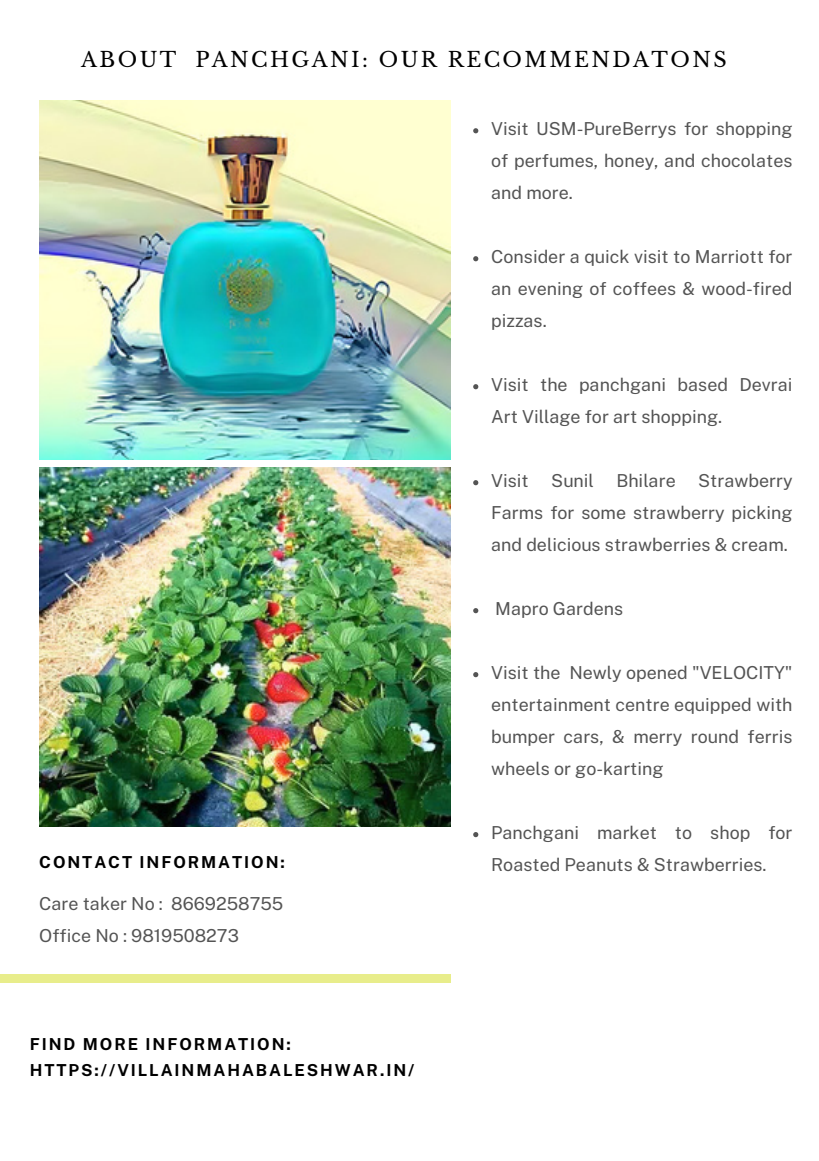
<style>
.page{position:relative;width:819px;height:1161px;background:#fff}
.page>*{position:absolute;margin:0;border:0;box-sizing:border-box;transform-origin:0 0}
.t1{font:20.65px "Libre Baskerville";letter-spacing:.115em;color:#000}
.t2{font:17.85px/31.8px "Public Sans";color:#545454;text-align:justify}
.t3{font:700 16.45px/25.9px "Public Sans";letter-spacing:.115em;color:#000}
</style>
<div class="page">
<img style="left:39px;top:467px;width:412px;height:359px">
<img style="left:39px;top:100px;width:412px;height:359px">
<div style="left:0;top:974px;width:451px;height:8px;background:#e8ed8b"></div>
<svg style="left:473px;top:128px;width:5px;height:5px"></svg>
<svg style="left:473px;top:256px;width:5px;height:5px"></svg>
<svg style="left:473px;top:384px;width:5px;height:5px"></svg>
<svg style="left:473px;top:480px;width:5px;height:5px"></svg>
<svg style="left:473px;top:608px;width:5px;height:5px"></svg>
<svg style="left:473px;top:672px;width:5px;height:5px"></svg>
<svg style="left:473px;top:832px;width:5px;height:5px"></svg>
<p class="t1" style="left:81px;top:47px;width:647px">ABOUT PANCHGANI: OUR RECOMMENDATONS</p>
<p class="t2" style="left:491px;top:113px;width:303px">Visit USM-PureBerrys for shopping of perfumes, honey, and chocolates and more.</p>
<p class="t2" style="left:491px;top:241px;width:303px">Consider a quick visit to Marriott for an evening of coffees &amp; wood-fired pizzas.</p>
<p class="t2" style="left:491px;top:369px;width:303px">Visit the panchgani based Devrai<br>Art Village for art shopping.</p>
<p class="t2" style="left:491px;top:465px;width:39px">Visit</p>
<p class="t2" style="left:551px;top:465px;width:44px">Sunil</p>
<p class="t2" style="left:616px;top:465px;width:61px">Bhilare</p>
<p class="t2" style="left:491px;top:465px;width:303px;text-indent:207px">Strawberry Farms for some strawberry picking and delicious strawberries &amp; cream.</p>
<h2 class="t2" style="left:495px;top:593px;width:129px">Mapro Gardens</h2>
<p class="t3" style="left:39px;top:849px;width:247px">CONTACT INFORMATION:</p>
<p class="t2" style="left:39px;top:887px;width:246px">Care taker No : 8669258755<br>Office No : 9819508273</p>
<p class="t3" style="left:30px;top:1031px;width:386px">FIND MORE INFORMATION:<br>HTTPS://VILLAINMAHABALESHWAR.IN/</p>
<h1 class="t2" style="left:491px;top:656px;width:303px">Visit the Newly opened "VELOCITY" entertainment centre equipped with bumper cars, &amp; merry round ferris wheels or go-karting</h1>
<h1 class="t2" style="left:491px;top:816px;width:303px">Panchgani market to shop for<br>Roasted Peanuts &amp; Strawberries.</h1>
</div>
